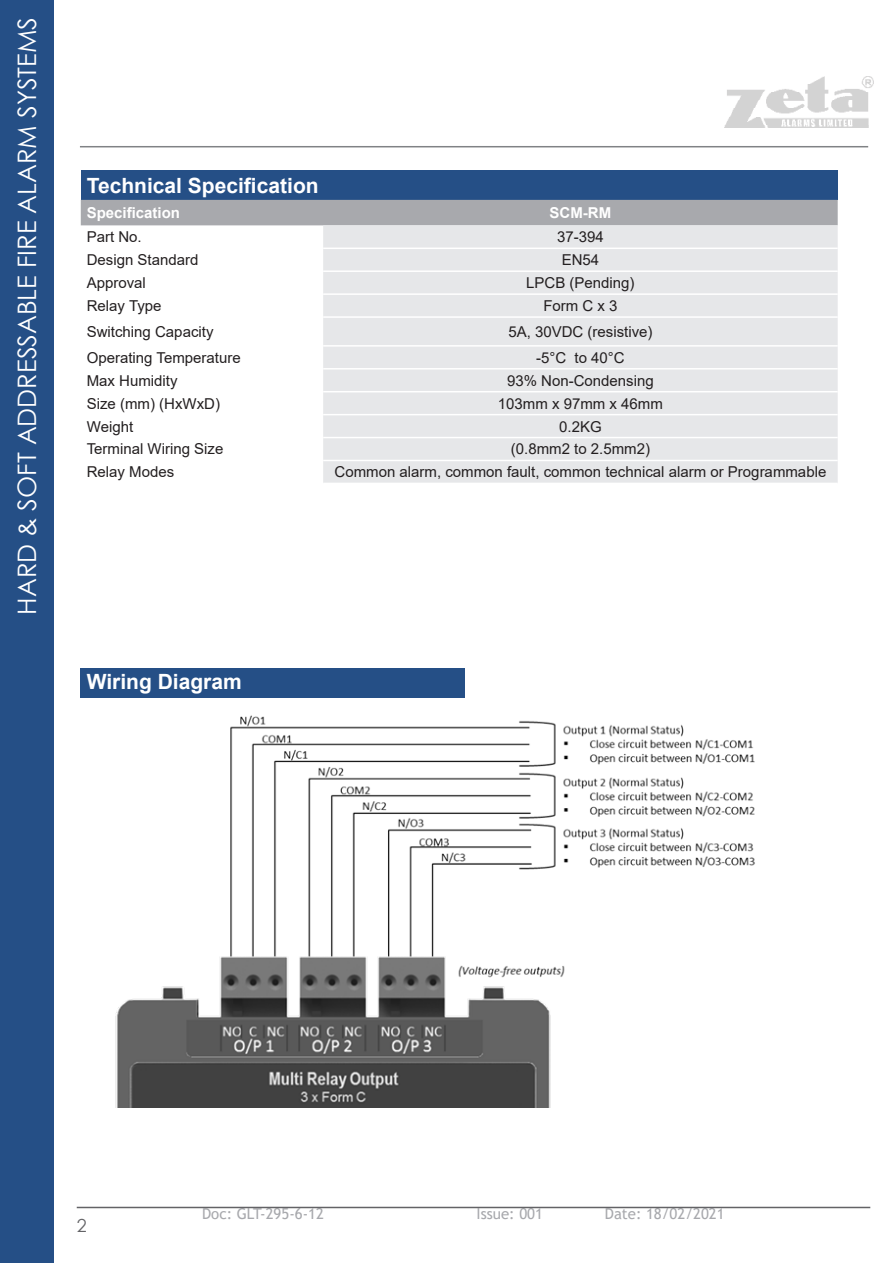
<style>
.page{position:relative;width:893px;height:1263px;background:#fff}
.page>*{position:absolute;margin:0;border:0;box-sizing:border-box;transform-origin:0 0}
.t1{font:25.5px "Century Gothic";color:#fff}
.t2{font:700 21px "Arial";color:#fff}
.t3{font:18px "Century Gothic";color:#636366}
.t4{font:15px "Arial";color:#231f20}
.t5{font:15px "Trebuchet MS";color:#a8a9ad}
.t6{font:700 15px "Arial";color:#fff}
</style>
<div class="page">
<div style="left:81px;top:170px;width:757px;height:30px;background:#254f86"></div>
<div style="left:81px;top:200px;width:757px;height:25px;background:#a8a9ad"></div>
<div style="left:323px;top:225px;width:515px;height:258px;background:#e6e7e9"></div>
<hr style="left:323px;top:248px;width:515px;height:1px;background:#fff">
<hr style="left:323px;top:270px;width:515px;height:2px;background:#fff">
<hr style="left:323px;top:293px;width:515px;height:2px;background:#fff">
<hr style="left:323px;top:316px;width:515px;height:2px;background:#fff">
<hr style="left:323px;top:345px;width:515px;height:2px;background:#fff">
<hr style="left:323px;top:368px;width:515px;height:1px;background:#fff">
<hr style="left:323px;top:391px;width:515px;height:1px;background:#fff">
<hr style="left:323px;top:414px;width:515px;height:1px;background:#fff">
<hr style="left:323px;top:437px;width:515px;height:1px;background:#fff">
<hr style="left:323px;top:460px;width:515px;height:1px;background:#fff">
<img style="left:115px;top:715px;width:640px;height:392px">
<div style="left:81px;top:668px;width:384px;height:30px;background:#254f86"></div>
<div style="left:0;top:0;width:54px;height:1263px;background:#254f86"></div>
<hr style="left:80px;top:146px;width:788px;height:1px;background:#808285">
<hr style="left:77px;top:1207px;width:793px;height:1px;background:#636366">
<img style="left:725px;top:76px;width:148px;height:51px">
<h1 class="t1" style="left:12px;top:615px;width:599px;rotate:-90deg">HARD &amp; SOFT ADDRESSABLE FIRE ALARM SYSTEMS</h1>
<h2 class="t2" style="left:87px;top:170px;width:233px">Technical Specification</h2>
<p class="t6" style="left:87px;top:202px;width:95px">Specification</p>
<p class="t6" style="left:550px;top:207px;width:63px">SCM-RM</p>
<p class="t4" style="left:87px;top:231px;width:57px">Part No.</p>
<p class="t4" style="left:557px;top:231px;width:48px">37-394</p>
<p class="t4" style="left:87px;top:254px;width:113px">Design Standard</p>
<p class="t4" style="left:562px;top:254px;width:39px">EN54</p>
<p class="t4" style="left:87px;top:277px;width:61px">Approval</p>
<p class="t4" style="left:526px;top:277px;width:110px">LPCB (Pending)</p>
<p class="t4" style="left:87px;top:300px;width:76px">Relay Type</p>
<p class="t4" style="left:543px;top:300px;width:76px">Form C x 3</p>
<p class="t4" style="left:87px;top:326px;width:128px">Switching Capacity</p>
<p class="t4" style="left:508px;top:326px;width:146px">5A, 30VDC (resistive)</p>
<p class="t4" style="left:87px;top:352px;width:155px">Operating Temperature</p>
<p class="t4" style="left:536px;top:352px;width:90px">-5°C to 40°C</p>
<p class="t4" style="left:87px;top:375px;width:92px">Max Humidity</p>
<p class="t4" style="left:507px;top:375px;width:148px">93% Non-Condensing</p>
<p class="t4" style="left:87px;top:398px;width:135px">Size (mm) (HxWxD)</p>
<p class="t4" style="left:498px;top:398px;width:167px">103mm x 97mm x 46mm</p>
<p class="t4" style="left:87px;top:421px;width:48px">Weight</p>
<p class="t4" style="left:559px;top:421px;width:44px">0.2KG</p>
<p class="t4" style="left:87px;top:444px;width:138px">Terminal Wiring Size</p>
<p class="t4" style="left:511px;top:444px;width:141px">(0.8mm2 to 2.5mm2)</p>
<p class="t4" style="left:87px;top:466px;width:89px">Relay Modes</p>
<p class="t4" style="left:334px;top:466px;width:493px">Common alarm, common fault, common technical alarm or Programmable</p>
<h2 class="t2" style="left:87px;top:674px;width:157px">Wiring Diagram</h2>
<p class="t3" style="left:77px;top:1215px;width:11px">2</p>
<p class="t5" style="left:202px;top:1205px;width:123px">Doc: GLT-295-6-12</p>
<p class="t5" style="left:477px;top:1205px;width:68px">Issue: 001</p>
<p class="t5" style="left:605px;top:1205px;width:121px">Date: 18/02/2021</p>
</div>
